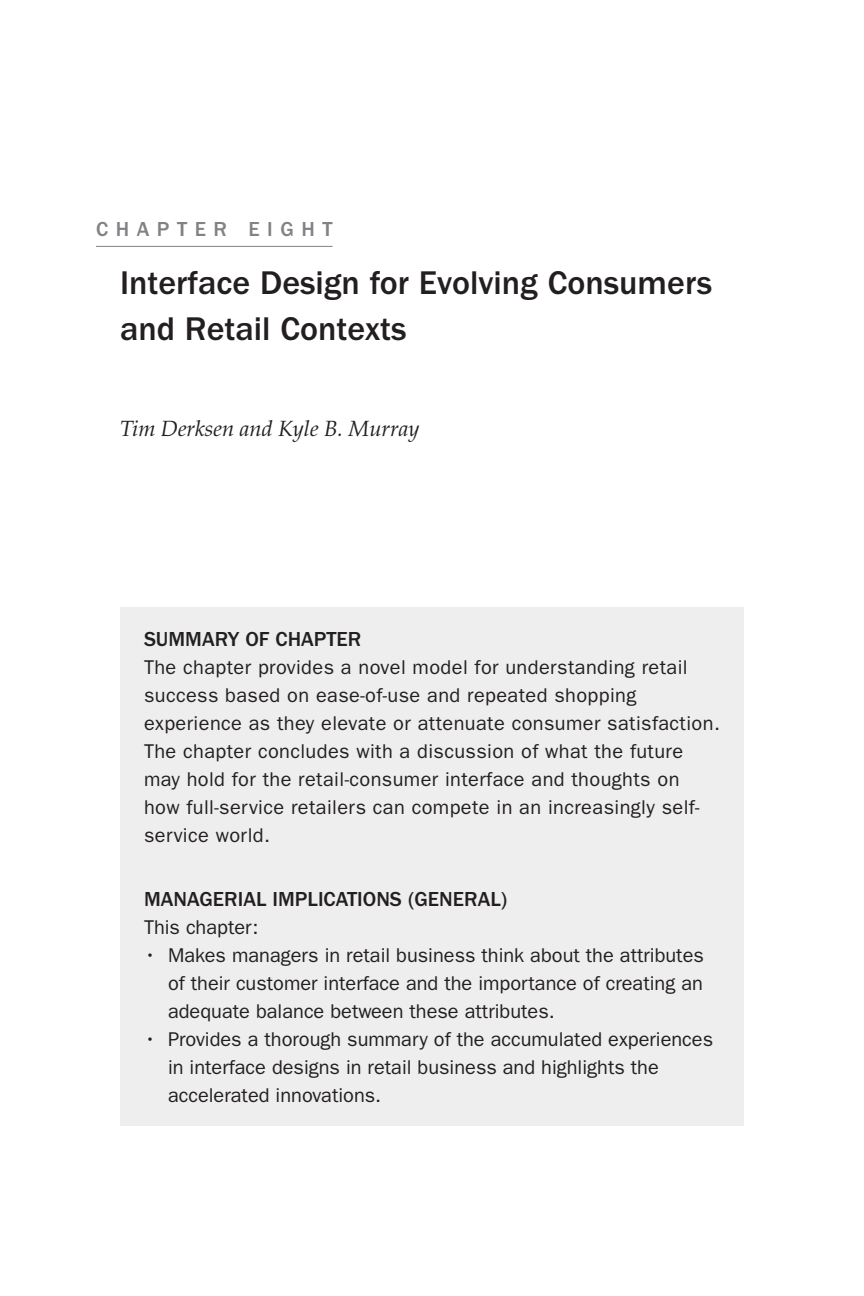
<style>
.page{position:relative;width:864px;height:1296px;background:#fff}
.page>*{position:absolute;margin:0;border:0;box-sizing:border-box;transform-origin:0 0}
.CT{font:500 34px/46px "ITC Franklin Gothic Std";color:#231f20}
.CAu{font:italic 22px "Palatino";color:#231f20}
.SpH2{font:500 21px "ITC Franklin Gothic Std";color:#231f20}
.CN{font:500 21px "ITC Franklin Gothic Std";letter-spacing:.36em;color:#808285}
.BxTx1{font:20px/28px "ITC Franklin Gothic Std";letter-spacing:.02em;color:#231f20}
.BxBL-m{font:20px/28px "ITC Franklin Gothic Std";color:#231f20;text-align:justify}
.BxTx1-2{font:20px "ITC Franklin Gothic Std";color:#231f20}
</style>
<div class="page">
<hr style="left:96px;top:246px;width:237px;height:1px;background:#808285">
<div style="left:120px;top:608px;width:624px;height:518px;background:#eeeeef"></div>
<p class="CN" style="left:96px;top:218px;width:238px">CHAPTER EIGHT</p>
<p class="CT" style="left:120px;top:261px;width:594px">Interface Design for Evolving Consumers and Retail Contexts</p>
<p class="CAu" style="left:120px;top:416px;width:301px">Tim Derksen and Kyle B. Murray</p>
<p class="SpH2" style="left:144px;top:627px;width:219px">SUMMARY OF CHAPTER</p>
<p class="BxTx1" style="left:144px;top:653px;width:578px">The chapter provides a novel model for understanding retail success based on ease-of-use and repeated shopping experience as they elevate or attenuate consumer satisfaction.<br>The chapter concludes with a discussion of what the future may hold for the retail-consumer interface and thoughts on how full-service retailers can compete in an increasingly self&shy;service world.</p>
<p class="SpH2" style="left:144px;top:887px;width:365px">MANAGERIAL IMPLICATIONS (GENERAL)</p>
<p class="BxTx1-2" style="left:144px;top:916px;width:116px">This chapter:</p>
<p class="BxBL-m" style="left:168px;top:941px;width:537px;text-indent:-24px">• Makes managers in retail business think about the attributes of their customer interface and the importance of creating an adequate balance between these attributes.</p>
<p class="BxBL-m" style="left:168px;top:1025px;width:547px;text-align:left;text-indent:-24px">• Provides a thorough summary of the accumulated experiences in interface designs in retail business and highlights the accelerated innovations.</p>
</div>
